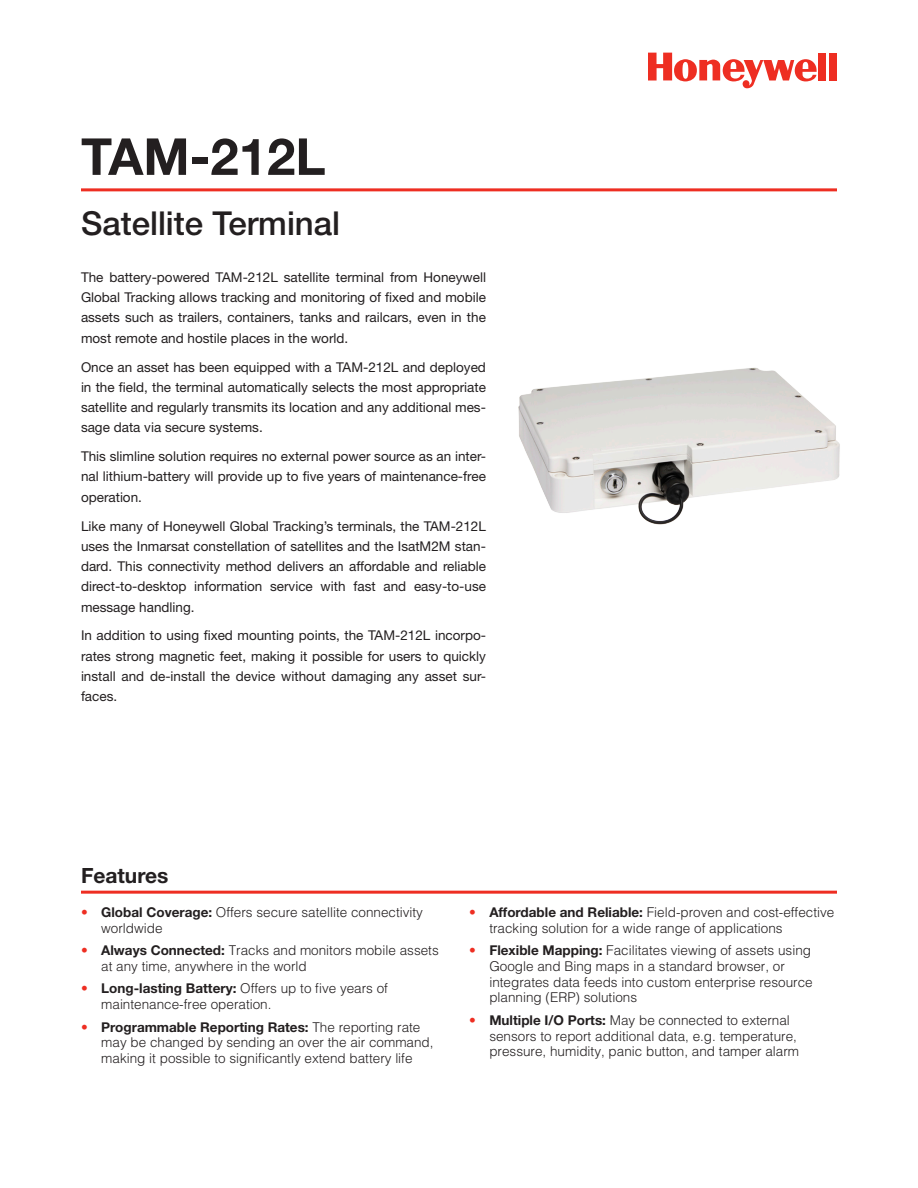
<style>
.page{position:relative;width:918px;height:1188px;background:#fff}
.page>*{position:absolute;margin:0;border:0;box-sizing:border-box;transform-origin:0 0}
.Name{font:700 51px "Helvetica Neue";color:#231f20}
.Description{font:500 33px "Helvetica Neue";color:#231f20}
.Features_subtitle{font:700 21px "Helvetica Neue";color:#231f20}
.Copy{font:13.5px/20.2px "Helvetica Neue";color:#231f20;text-align:justify}
.Features_list{font:300 13.5px/15.8px "Helvetica";color:#231f20}
.s1{color:#ee2e22}
.s2{font-family:"Helvetica Neue";font-weight:700}
</style>
<div class="page">
<div style="left:818px;top:53px;width:8px;height:27px;background:#ee2e22"></div>
<div style="left:829px;top:53px;width:8px;height:27px;background:#ee2e22"></div>
<svg style="left:648px;top:53px;width:169px;height:35px"></svg>
<hr style="left:81px;top:188px;width:756px;height:3px;background:#ee2e22">
<hr style="left:81px;top:891px;width:756px;height:3px;background:#ee2e22">
<img style="left:518px;top:367px;width:322px;height:158px">
<p class="Name" style="left:81px;top:125px;width:246px">TAM-212L</p>
<p class="Description" style="left:81px;top:203px;width:261px">Satellite Terminal</p>
<p class="Copy" style="left:81px;top:267px;width:407px">The battery-powered TAM-212L satellite terminal from Honeywell Global Tracking allows tracking and monitoring of fixed and mobile assets such as trailers, containers, tanks and railcars, even in the most remote and hostile places in the world.</p>
<p class="Copy" style="left:81px;top:357px;width:407px">Once an asset has been equipped with a TAM-212L and deployed in the field, the terminal automatically selects the most appropriate satellite and regularly transmits its location and any additional mes&shy;sage data via secure systems.</p>
<p class="Copy" style="left:81px;top:446px;width:407px">This slimline solution requires no external power source as an inter&shy;nal lithium-battery will provide up to five years of maintenance-free operation.</p>
<p class="Copy" style="left:81px;top:516px;width:407px">Like many of Honeywell Global Tracking’s terminals, the TAM-212L uses the Inmarsat constellation of satellites and the IsatM2M stan&shy;dard. This connectivity method delivers an affordable and reliable direct-to-desktop information service with fast and easy-to-use message handling.</p>
<p class="Copy" style="left:81px;top:625px;width:407px">In addition to using fixed mounting points, the TAM-212L incorpo&shy;rates strong magnetic feet, making it possible for users to quickly install and de-install the device without damaging any asset sur&shy;faces.</p>
<p class="Features_subtitle" style="left:81px;top:863px;width:89px">Features</p>
<p class="Features_list" style="left:101px;top:904px;width:323px;text-indent:-20px"><span class="s1">•</span> <span class="s2">Global Coverage:</span> Offers secure satellite connectivity worldwide</p>
<p class="Features_list" style="left:101px;top:942px;width:339px;text-indent:-20px"><span class="s1">•</span> <span class="s2">Always Connected:</span> Tracks and monitors mobile assets at any time, anywhere in the world</p>
<p class="Features_list" style="left:101px;top:980px;width:288px;text-indent:-20px"><span class="s1">•</span> <span class="s2">Long-lasting Battery:</span> Offers up to five years of maintenance-free operation.</p>
<p class="Features_list" style="left:101px;top:1019px;width:334px;text-indent:-20px"><span class="s1">•</span> <span class="s2">Programmable Reporting Rates:</span> The reporting rate may be changed by sending an over the air command, making it possible to significantly extend battery life</p>
<p class="Features_list" style="left:489px;top:904px;width:347px;text-indent:-20px"><span class="s1">•</span> <span class="s2">Affordable and Reliable:</span> Field-proven and cost-effective tracking solution for a wide range of applications</p>
<p class="Features_list" style="left:489px;top:942px;width:325px;text-indent:-20px"><span class="s1">•</span> <span class="s2">Flexible Mapping:</span> Facilitates viewing of assets using Google and Bing maps in a standard browser, or integrates data feeds into custom enterprise resource planning (ERP) solutions</p>
<p class="Features_list" style="left:489px;top:1012px;width:311px;text-indent:-20px"><span class="s1">•</span> <span class="s2">Multiple I/O Ports:</span> May be connected to external sensors to report additional data, e.g. temperature, pressure, humidity, panic button, and tamper alarm</p>
</div>
